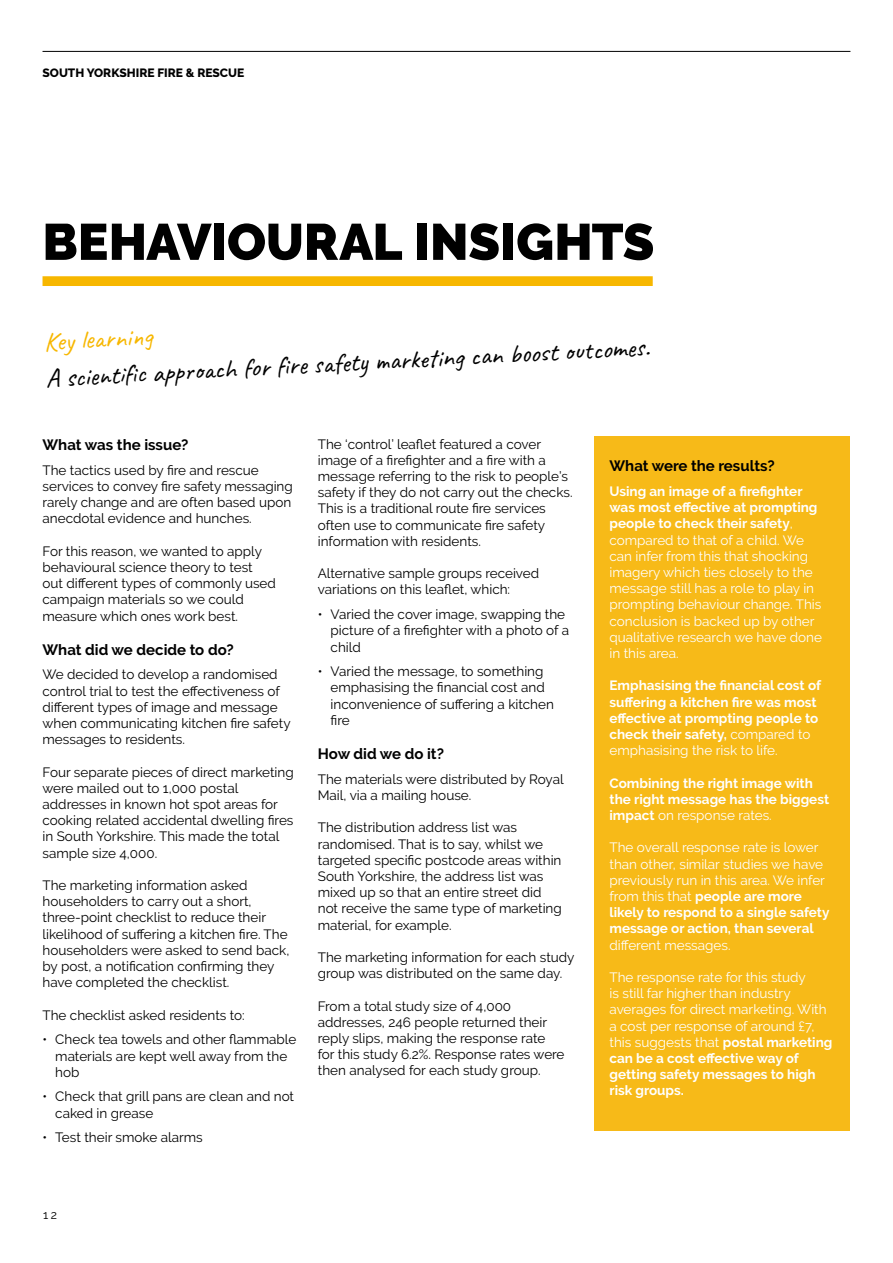
<style>
.page{position:relative;width:893px;height:1263px;background:#fff}
.page>*{position:absolute;margin:0;border:0;box-sizing:border-box;transform-origin:0 0}
.t1{font:900 51px "Raleway";color:#000}
.t2{font:26.7px "Caveat";color:#000}
.t3{font:26.7px "Caveat";color:#f7b700}
.t4{font:700 15px "Raleway";color:#000}
.t5{font:13.5px/16.2px "Raleway";color:#000}
.t6{font:13.5px/16.2px "Raleway";color:#fff}
.t7{font:700 13.5px/16.2px "Raleway";color:#fff}
.t8{font:800 12px "Raleway";color:#000}
.t9{font:12px "Raleway";color:#000}
.s1{font-weight:700}
.s2{font-weight:400}
</style>
<div class="page">
<hr style="left:43px;top:51px;width:807px;height:1px;background:#000">
<div style="left:43px;top:276px;width:610px;height:10px;background:#f7b700"></div>
<div style="left:594px;top:437px;width:256px;height:694px;background:#f7ba18"></div>
<p class="t8" style="left:43px;top:66px;width:203px">SOUTH YORKSHIRE FIRE &amp; RESCUE</p>
<h1 class="t1" style="left:43px;top:212px;width:613px">BEHAVIOURAL INSIGHTS</h1>
<h2 class="t3" style="left:43px;top:325px;width:110px;rotate:-3deg">Key learning</h2>
<h2 class="t2" style="left:45px;top:361px;width:606px;rotate:-3deg">A scientifi c approach for fi re safety marketing can boost outcomes.</h2>
<p class="t4" style="left:43px;top:436px;width:147px">What was the issue?</p>
<p class="t5" style="left:43px;top:462px;width:252px">The tactics used by fire and rescue services to convey fire safety messaging rarely change and are often based upon anecdotal evidence and hunches.</p>
<p class="t5" style="left:43px;top:543px;width:235px">For this reason, we wanted to apply behavioural science theory to test out different types of commonly used campaign materials so we could measure which ones work best.</p>
<p class="t4" style="left:43px;top:641px;width:193px">What did we decide to do?</p>
<p class="t5" style="left:43px;top:666px;width:250px">We decided to develop a randomised control trial to test the effectiveness of different types of image and message when communicating kitchen fire safety messages to residents.</p>
<p class="t5" style="left:43px;top:764px;width:253px">Four separate pieces of direct marketing were mailed out to 1,000 postal addresses in known hot spot areas for cooking related accidental dwelling fires in South Yorkshire. This made the total sample size 4,000.</p>
<p class="t5" style="left:43px;top:877px;width:248px">The marketing information asked householders to carry out a short, three-point checklist to reduce their likelihood of suffering a kitchen fire. The householders were asked to send back, by post, a notification confirming they have completed the checklist.</p>
<p class="t5" style="left:43px;top:1007px;width:204px">The checklist asked residents to:</p>
<p class="t5" style="left:55px;top:1031px;width:243px;text-indent:-13px">• Check tea towels and other flammable materials are kept well away from the hob</p>
<p class="t5" style="left:55px;top:1088px;width:240px;text-indent:-13px">• Check that grill pans are clean and not caked in grease</p>
<p class="t5" style="left:43px;top:1129px;width:162px">• Test their smoke alarms</p>
<p class="t5" style="left:318px;top:436px;width:256px">The ‘control’ leaflet featured a cover image of a firefighter and a fire with a message referring to the risk to people’s safety if they do not carry out the checks.<br>This is a traditional route fire services often use to communicate fire safety information with residents.</p>
<p class="t5" style="left:318px;top:565px;width:223px">Alternative sample groups received variations on this leaflet, which:</p>
<p class="t5" style="left:331px;top:606px;width:240px;text-indent:-13px">• Varied the cover image, swapping the picture of a firefighter with a photo of a child</p>
<p class="t5" style="left:331px;top:663px;width:225px;text-indent:-13px">• Varied the message, to something emphasising the financial cost and inconvenience of suffering a kitchen fire</p>
<p class="t4" style="left:318px;top:745px;width:128px">How did we do it?</p>
<p class="t5" style="left:318px;top:771px;width:247px">The materials were distributed by Royal<br>Mail, via a mailing house.</p>
<p class="t5" style="left:318px;top:819px;width:245px">The distribution address list was randomised. That is to say, whilst we targeted specific postcode areas within South Yorkshire, the address list was mixed up so that an entire street did not receive the same type of marketing material, for example.</p>
<p class="t5" style="left:318px;top:949px;width:258px">The marketing information for each study group was distributed on the same day.</p>
<p class="t5" style="left:318px;top:998px;width:248px">From a total study size of 4,000 addresses, 246 people returned their reply slips, making the response rate for this study 6.2%. Response rates were then analysed for each study group.</p>
<p class="t9" style="left:43px;top:1208px;width:15px">12</p>
<p class="t4" style="left:609px;top:457px;width:167px">What were the results?</p>
<p class="t6" style="left:609px;top:483px;width:214px"><span class="s1">Using an image of a firefighter was most effective at prompting people to check their safety</span>, compared to that of a child. We can infer from this that shocking imagery which ties closely to the message still has a role to play in prompting behaviour change. This conclusion is backed up by other qualitative research we have done in this area.</p>
<p class="t7" style="left:609px;top:678px;width:213px">Emphasising the financial cost of suffering a kitchen fire was most effective at prompting people to check their safety, <span class="s2">compared to emphasising the risk to life.</span></p>
<p class="t7" style="left:609px;top:775px;width:221px">Combining the right image with the right message has the biggest impact <span class="s2">on response rates.</span></p>
<p class="t6" style="left:609px;top:839px;width:221px">The overall response rate is lower than other, similar studies we have previously run in this area. We infer from this that <span class="s1">people are more likely to respond to a single safety message or action, than several</span></p>
<p class="t6" style="left:609px;top:937px;width:123px">different messages.</p>
<p class="t6" style="left:609px;top:969px;width:224px">The response rate for this study<br>is still far higher than industry averages for direct marketing. With a cost per response of around £7, this suggests that <span class="s1">postal marketing can be a cost effective way of getting safety messages to high risk groups.</span></p>
</div>
